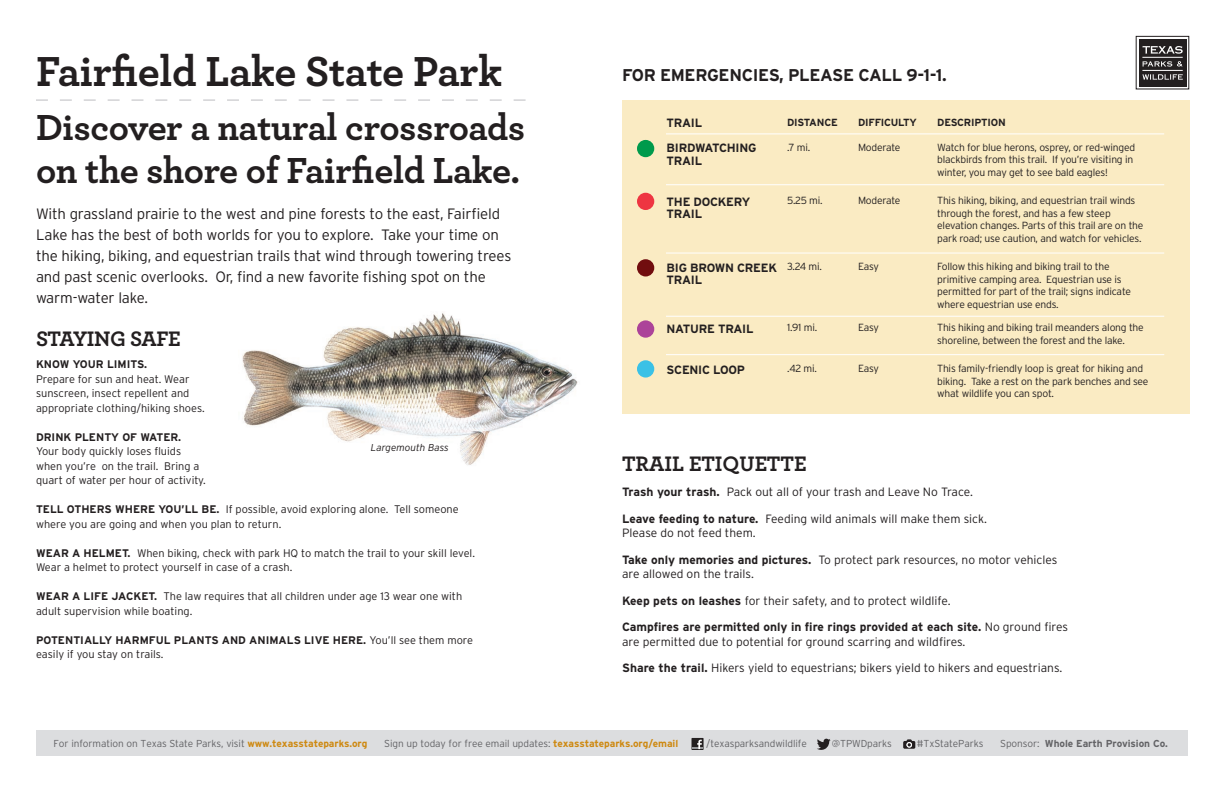
<style>
.page{position:relative;width:1224px;height:792px;background:#fff}
.page>*{position:absolute;margin:0;border:0;box-sizing:border-box;transform-origin:0 0}
.t1{font:44px "Archer Bold LF";letter-spacing:-.01em;color:#231f20}
.t2{font:38px/43px "Archer Bold LF";letter-spacing:-.015em;color:#231f20}
.t3{font:22px "Archer Bold LF";color:#231f20}
.t4{font:22px "Archer Bold LF";letter-spacing:-.02em;color:#231f20}
.t5{font:700 17px "Interstate";letter-spacing:-.02em;color:#231f20}
.t6{font:300 15px/21px "Interstate";letter-spacing:-.01em;color:#231f20}
.t7{font:300 12px/14.5px "Interstate";color:#231f20}
.t8{font:700 12px/12.6px "Interstate";letter-spacing:-.02em;color:#231f20}
.t9{font:300 11px/14.5px "Interstate";color:#231f20}
.t10{font:700 11px/14.5px "Interstate";color:#231f20}
.t11{font:300 10.3px/12.6px "Interstate";letter-spacing:-.02em;color:#231f20}
.t12{font:700 10.3px "Interstate";letter-spacing:-.02em;color:#231f20}
.t13{font:300 10.1px "Interstate";letter-spacing:-.01em;color:#636366}
.t14{font:700 10.1px "Interstate";letter-spacing:-.01em;color:#636366}
.t15{font:italic 300 10px "Interstate";color:#231f20}
.s1{font-weight:700}
.s2{font-weight:300}
.s3{font-weight:700;color:#ce8911}
</style>
<div class="page">
<svg style="left:36px;top:100px;width:490px;height:1px"></svg>
<svg style="left:1139px;top:39px;width:48px;height:48px"></svg>
<div style="left:1139px;top:39px;width:47px;height:47px;background:#231f20"></div>
<svg style="left:1143px;top:46px;width:40px;height:8px"></svg>
<svg style="left:1142px;top:74px;width:41px;height:6px"></svg>
<hr style="left:1142px;top:57px;width:41px;height:1px;background:#fff">
<hr style="left:1142px;top:70px;width:41px;height:1px;background:#fff">
<svg style="left:1142px;top:61px;width:41px;height:6px"></svg>
<div style="left:622px;top:100px;width:567px;height:314px;background:#faebc3"></div>
<hr style="left:666px;top:253px;width:498px;height:1px;background:#fff">
<hr style="left:666px;top:184px;width:498px;height:1px;background:#fff">
<hr style="left:666px;top:316px;width:498px;height:1px;background:#fff">
<hr style="left:666px;top:133px;width:498px;height:1px;background:#fff">
<div style="left:637px;top:259px;width:17px;height:17px;background:#710d0f;border-radius:50%"></div>
<div style="left:637px;top:193px;width:17px;height:17px;background:#ee3541;border-radius:50%"></div>
<div style="left:637px;top:320px;width:17px;height:18px;background:#ac4399;border-radius:50%"></div>
<hr style="left:666px;top:354px;width:498px;height:1px;background:#fff">
<div style="left:637px;top:140px;width:17px;height:17px;background:#009a4c;border-radius:50%"></div>
<div style="left:637px;top:360px;width:17px;height:18px;background:#3ac1e6;border-radius:50%"></div>
<img style="left:242px;top:313px;width:336px;height:152px">
<div style="left:36px;top:730px;width:1152px;height:26px;background:#dcdddf"></div>
<svg style="left:903px;top:739px;width:12px;height:10px"></svg>
<svg style="left:817px;top:738px;width:14px;height:12px"></svg>
<svg style="left:692px;top:738px;width:12px;height:12px"></svg>
<svg style="left:692px;top:739px;width:11px;height:10px"></svg>
<p class="t1" style="left:36px;top:43px;width:468px">Fairfield Lake State Park</p>
<p class="t2" style="left:36px;top:105px;width:491px">Discover a natural crossroads on the shore of Fairfield Lake.</p>
<p class="t6" style="left:36px;top:203px;width:477px">With grassland prairie to the west and pine forests to the east, Fairfield Lake has the best of both worlds for you to explore. Take your time on the hiking, biking, and equestrian trails that wind through towering trees and past scenic overlooks. Or, find a new favorite fishing spot on the warm-water lake.</p>
<p class="t4" style="left:36px;top:325px;width:146px">STAYING SAFE</p>
<p class="t9" style="left:36px;top:357px;width:170px"><span class="s1">KNOW YOUR LIMITS.<br></span>Prepare for sun and heat. Wear sunscreen, insect repellent and appropriate clothing/hiking shoes.</p>
<p class="t9" style="left:36px;top:430px;width:171px"><span class="s1">DRINK PLENTY OF WATER.<br></span>Your body quickly loses fluids when you’re on the trail. Bring a quart of water per hour of activity.</p>
<p class="t9" style="left:36px;top:502px;width:424px"><span class="s1">TELL OTHERS WHERE YOU’LL BE.</span> If possible, avoid exploring alone. Tell someone where you are going and when you plan to return.</p>
<p class="t9" style="left:36px;top:546px;width:441px"><span class="s1">WEAR A HELMET.</span> When biking, check with park HQ to match the trail to your skill level.<br>Wear a helmet to protect yourself in case of a crash.</p>
<p class="t9" style="left:36px;top:589px;width:428px"><span class="s1">WEAR A LIFE JACKET.</span> The law requires that all children under age 13 wear one with adult supervision while boating.</p>
<p class="t10" style="left:36px;top:633px;width:439px">POTENTIALLY HARMFUL PLANTS AND ANIMALS LIVE HERE. <span class="s2">You’ll see them more easily if you stay on trails.</span></p>
<p class="t15" style="left:371px;top:441px;width:80px">Largemouth Bass</p>
<p class="t5" style="left:622px;top:65px;width:326px">FOR EMERGENCIES, PLEASE CALL 9-1-1.</p>
<p class="t8" style="left:667px;top:116px;width:37px">TRAIL</p>
<p class="t8" style="left:667px;top:142px;width:91px">BIRDWATCHING<br>TRAIL</p>
<p class="t12" style="left:787px;top:116px;width:52px">DISTANCE</p>
<p class="t11" style="left:787px;top:141px;width:25px">.7 mi.</p>
<p class="t12" style="left:858px;top:116px;width:60px">DIFFICULTY</p>
<p class="t11" style="left:858px;top:141px;width:44px">Moderate</p>
<p class="t12" style="left:937px;top:116px;width:70px">DESCRIPTION</p>
<p class="t11" style="left:937px;top:141px;width:199px">Watch for blue herons, osprey, or red-winged blackbirds from this trail. If you’re visiting in winter, you may get to see bald eagles!</p>
<p class="t8" style="left:667px;top:195px;width:85px">THE DOCKERY<br>TRAIL</p>
<p class="t11" style="left:787px;top:194px;width:37px">5.25 mi.</p>
<p class="t11" style="left:858px;top:194px;width:44px">Moderate</p>
<p class="t11" style="left:937px;top:194px;width:208px">This hiking, biking, and equestrian trail winds through the forest, and has a few steep elevation changes. Parts of this trail are on the park road; use caution, and watch for vehicles.</p>
<p class="t8" style="left:667px;top:261px;width:112px">BIG BROWN CREEK<br>TRAIL</p>
<p class="t11" style="left:787px;top:260px;width:36px">3.24 mi.</p>
<p class="t11" style="left:858px;top:260px;width:22px">Easy</p>
<p class="t11" style="left:937px;top:260px;width:195px">Follow this hiking and biking trail to the primitive camping area. Equestrian use is permitted for part of the trail; signs indicate where equestrian use ends.</p>
<p class="t8" style="left:667px;top:322px;width:88px">NATURE TRAIL</p>
<p class="t11" style="left:787px;top:321px;width:32px">1.91 mi.</p>
<p class="t11" style="left:858px;top:321px;width:22px">Easy</p>
<p class="t11" style="left:937px;top:321px;width:208px">This hiking and biking trail meanders along the shoreline, between the forest and the lake.</p>
<p class="t8" style="left:667px;top:363px;width:80px">SCENIC LOOP</p>
<p class="t11" style="left:787px;top:362px;width:31px">.42 mi.</p>
<p class="t11" style="left:858px;top:362px;width:22px">Easy</p>
<p class="t11" style="left:937px;top:362px;width:213px">This family-friendly loop is great for hiking and biking. Take a rest on the park benches and see what wildlife you can spot.</p>
<p class="t3" style="left:622px;top:450px;width:186px">TRAIL ETIQUETTE</p>
<p class="t7" style="left:622px;top:485px;width:352px"><span class="s1">Trash your trash.</span> Pack out all of your trash and Leave No Trace.</p>
<p class="t7" style="left:622px;top:511px;width:367px"><span class="s1">Leave feeding to nature.</span> Feeding wild animals will make them sick.<br>Please do not feed them.</p>
<p class="t7" style="left:622px;top:552px;width:437px"><span class="s1">Take only memories and pictures.</span> To protect park resources, no motor vehicles are allowed on the trails.</p>
<p class="t7" style="left:622px;top:593px;width:330px"><span class="s1">Keep pets on leashes</span> for their safety, and to protect wildlife.</p>
<p class="t7" style="left:622px;top:620px;width:448px"><span class="s1">Campfires are permitted only in fire rings provided at each site.</span> No ground fires are permitted due to potential for ground scarring and wildfires.</p>
<p class="t7" style="left:622px;top:661px;width:442px"><span class="s1">Share the trail.</span> Hikers yield to equestrians; bikers yield to hikers and equestrians.</p>
<p class="t13" style="left:54px;top:738px;width:316px">For information on Texas State Parks, visit <span class="s3">www.texasstateparks.org</span></p>
<p class="t13" style="left:384px;top:738px;width:296px">Sign up today for free email updates: <span class="s3">texasstateparks.org/email</span></p>
<p class="t13" style="left:706px;top:738px;width:102px">/texasparksandwildlife</p>
<p class="t13" style="left:832px;top:738px;width:62px">@TPWDparks</p>
<p class="t13" style="left:917px;top:738px;width:68px">#TxStateParks</p>
<p class="t13" style="left:1000px;top:738px;width:41px">Sponsor:</p>
<p class="t14" style="left:1045px;top:738px;width:125px">Whole Earth Provision Co.</p>
</div>
